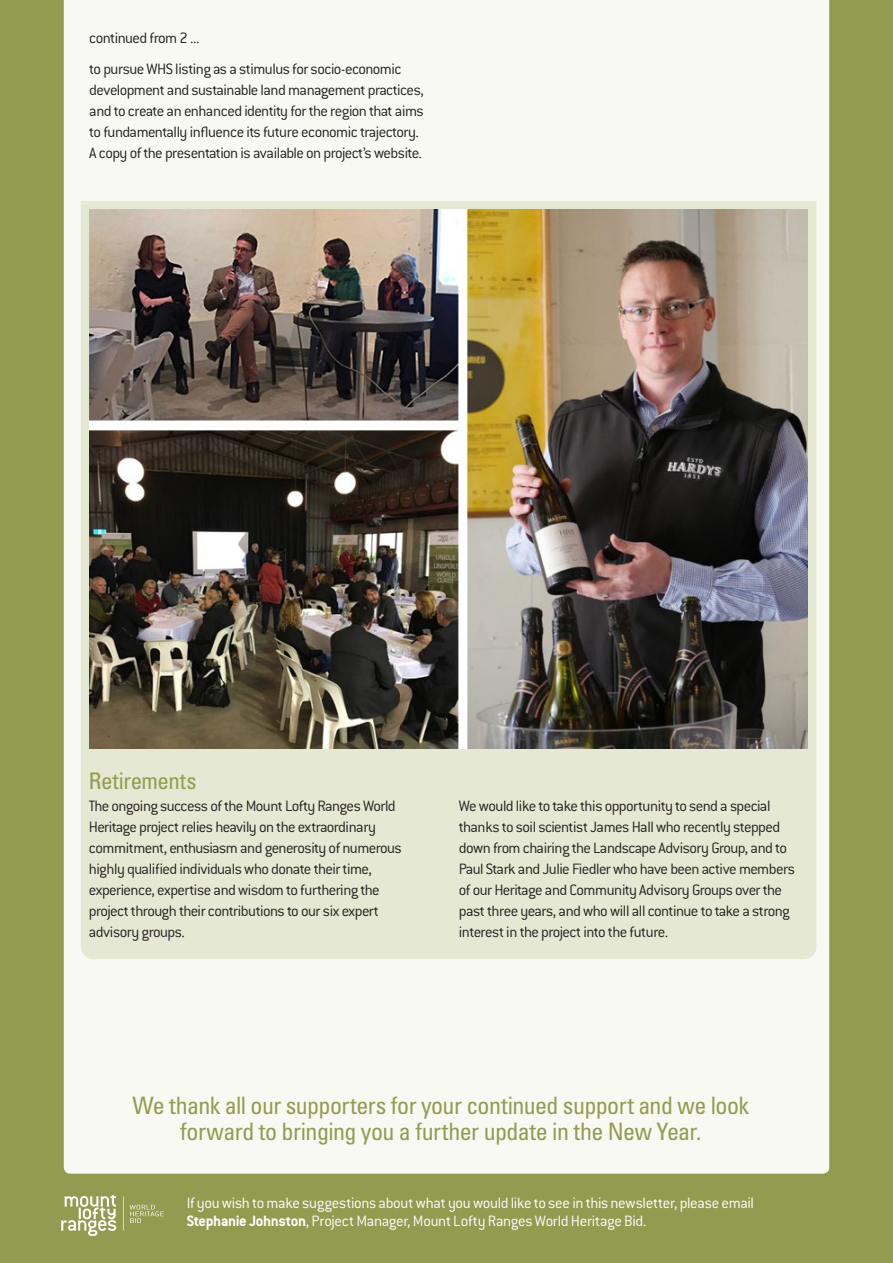
<style>
.page{position:relative;width:893px;height:1263px;background:#939b50}
.page>*{position:absolute;margin:0;border:0;box-sizing:border-box;transform-origin:0 0}
.t1{font:condensed 24px/25.5px "Univers";letter-spacing:-.025em;color:#939b50;text-align:center}
.t2{font:condensed 22.95px "Univers";letter-spacing:-.02em;color:#939b50}
.t3{font:300 16.5px/21px "Conduit ITC";letter-spacing:-.035em;color:#231f20}
.t4{font:300 16.5px/18px "Conduit ITC";letter-spacing:-.02em;color:#fff}
.s1{font-weight:700}
</style>
<div class="page">
<div style="left:64px;top:0;width:765px;height:1174px;background:#f8f9f3"></div>
<svg style="left:61px;top:1195px;width:55px;height:41px"></svg>
<svg style="left:123px;top:1196px;width:41px;height:35px"></svg>
<div style="left:81px;top:201px;width:735px;height:758px;background:#e5e8d2"></div>
<img style="left:89px;top:209px;width:719px;height:539px">
<p class="t3" style="left:89px;top:27px;width:112px">continued from 2 ...</p>
<p class="t3" style="left:89px;top:59px;width:336px">to pursue WHS listing as a stimulus for socio-economic development and sustainable land management practices, and to create an enhanced identity for the region that aims to fundamentally influence its future economic trajectory.<br>A copy of the presentation is available on project’s website.</p>
<h2 class="t2" style="left:89px;top:766px;width:109px">Retirements</h2>
<p class="t3" style="left:89px;top:795px;width:314px">The ongoing success of the Mount Lofty Ranges World Heritage project relies heavily on the extraordinary commitment, enthusiasm and generosity of numerous highly qualified individuals who donate their time, experience, expertise and wisdom to furthering the project through their contributions to our six expert advisory groups.</p>
<p class="t3" style="left:459px;top:795px;width:338px">We would like to take this opportunity to send a special thanks to soil scientist James Hall who recently stepped down from chairing the Landscape Advisory Group, and to Paul Stark and Julie Fiedler who have been active members of our Heritage and Community Advisory Groups over the past three years, and who will all continue to take a strong interest in the project into the future.</p>
<h1 class="t1" style="left:132px;top:1092px;width:618px">We thank all our supporters for your continued support and we look forward to bringing you a further update in the New Year.</h1>
<p class="t4" style="left:187px;top:1193px;width:569px">If you wish to make suggestions about what you would like to see in this newsletter, please email<br><span class="s1">Stephanie Johnston</span>, Project Manager, Mount Lofty Ranges World Heritage Bid.</p>
</div>
